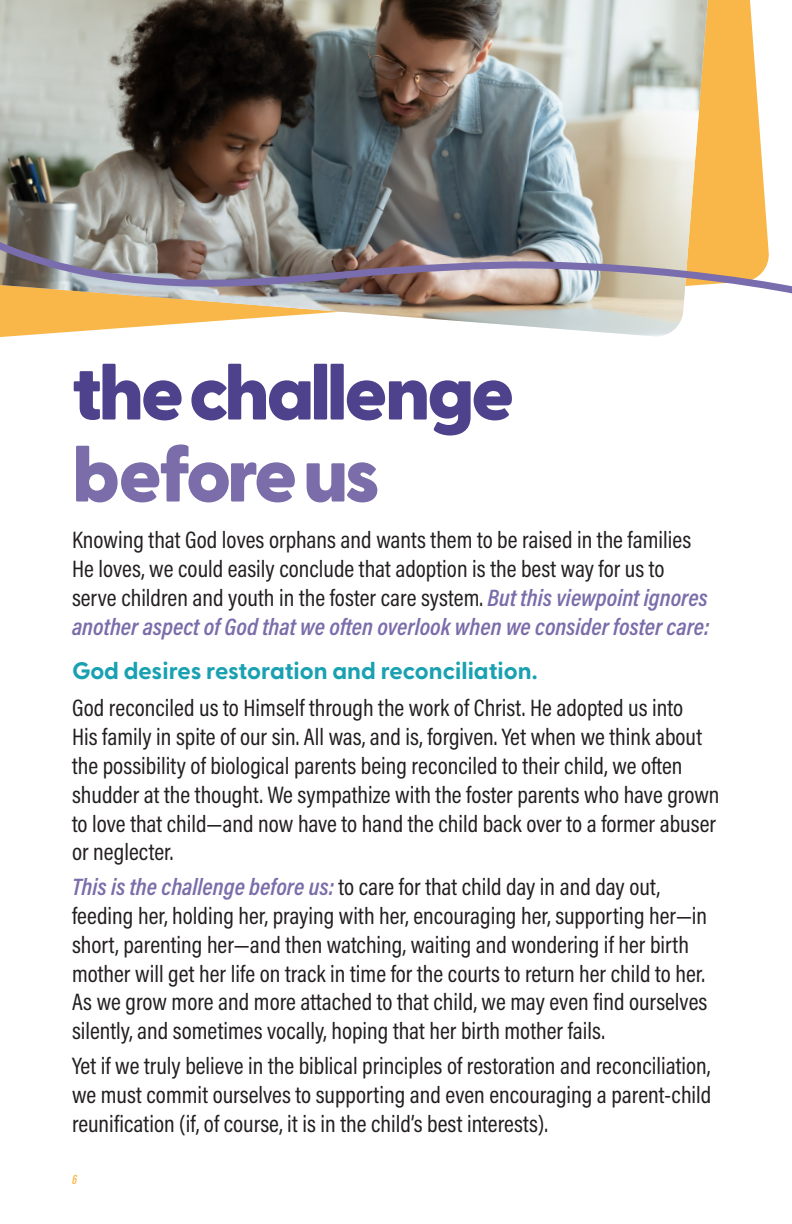
<style>
.page{position:relative;width:792px;height:1224px;background:#fff}
.page>*{position:absolute;margin:0;border:0;box-sizing:border-box;transform-origin:0 0}
.CHAPTER_MEDIUM{font:800 78px/82px "Greycliff CF";letter-spacing:-.04em;color:#4e428d}
.t1{font:24px/28.8px "Acumin Pro Cond";color:#231f20}
.t2{font:700 24px "Greycliff CF";color:#19a1b2}
.t3{font:italic 600 14px "Acumin Pro Extra Cond";color:#f9b748}
.s1{color:#7b6daa}
.s2{font-weight:600;font-style:italic;color:#7b6daa}
</style>
<div class="page">
<svg style="left:716px;top:0;width:47px;height:174px;background:#f9c162"></svg>
<img style="left:0;top:0;width:708px;height:174px">
<img style="left:0;top:174px;width:792px;height:163px">
<p class="CHAPTER_MEDIUM" style="left:72px;top:348px;width:444px">the challenge <span class="s1">before us</span></p>
<p class="t1" style="left:72px;top:525px;width:639px">Knowing that God loves orphans and wants them to be raised in the families He loves, we could easily conclude that adoption is the best way for us to serve children and youth in the foster care system. <span class="s2">But this viewpoint ignores another aspect of God that we often overlook when we consider foster care:</span></p>
<h1 class="t2" style="left:72px;top:652px;width:467px">God desires restoration and reconciliation.</h1>
<p class="t1" style="left:72px;top:693px;width:649px">God reconciled us to Himself through the work of Christ. He adopted us into<br>His family in spite of our sin. All was, and is, forgiven. Yet when we think about the possibility of biological parents being reconciled to their child, we often shudder at the thought. We sympathize with the foster parents who have grown to love that child—and now have to hand the child back over to a former abuser or neglecter.</p>
<p class="t1" style="left:72px;top:872px;width:637px"><span class="s2">This is the challenge before us:</span> to care for that child day in and day out, feeding her, holding her, praying with her, encouraging her, supporting her—in short, parenting her—and then watching, waiting and wondering if her birth mother will get her life on track in time for the courts to return her child to her.<br>As we grow more and more attached to that child, we may even find ourselves silently, and sometimes vocally, hoping that her birth mother fails.</p>
<p class="t1" style="left:72px;top:1051px;width:641px;text-align:justify">Yet if we truly believe in the biblical principles of restoration and reconciliation, we must commit ourselves to supporting and even encouraging a parent-child reunification (if, of course, it is in the child’s best interests).</p>
<p class="t3" style="left:72px;top:1171px;width:6px">6</p>
</div>
